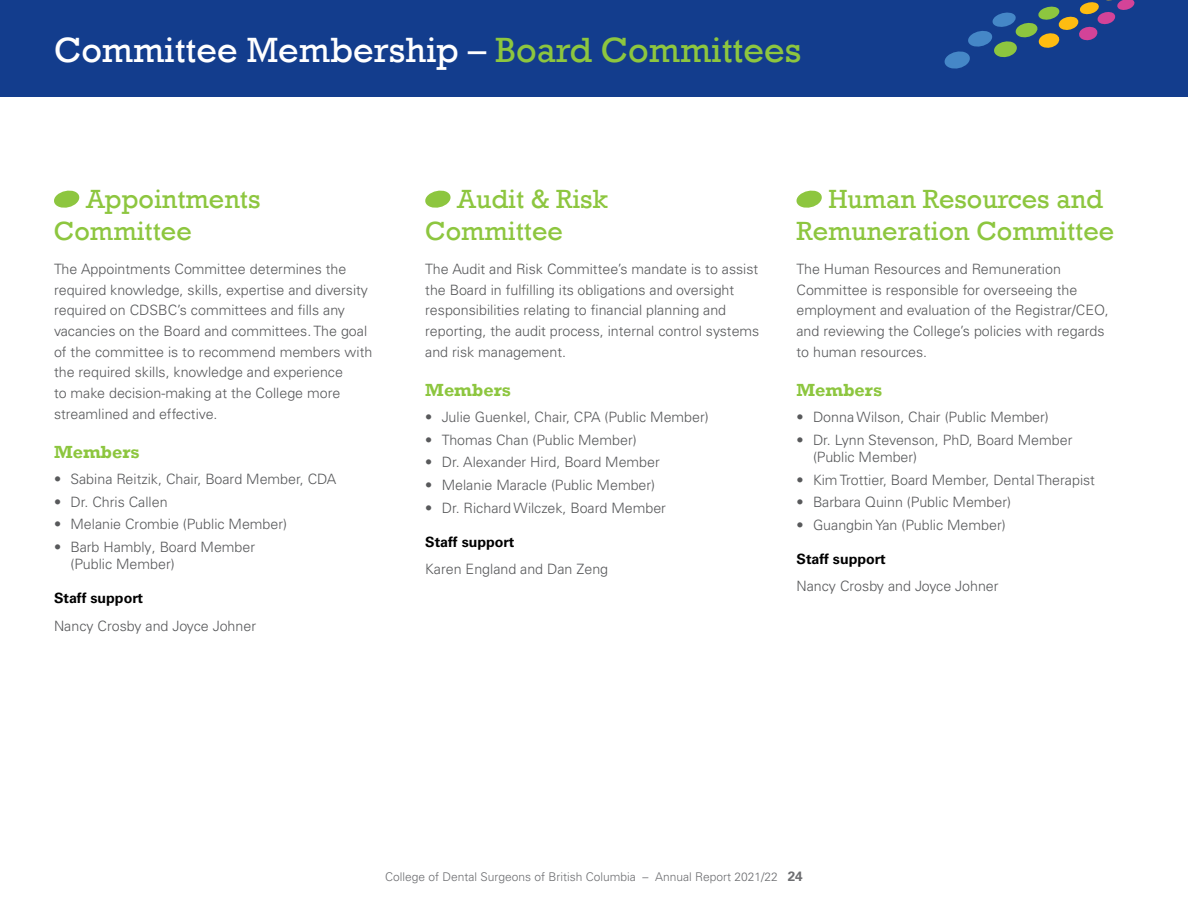
<style>
.page{position:relative;width:1188px;height:918px;background:#fff}
.page>*{position:absolute;margin:0;border:0;box-sizing:border-box;transform-origin:0 0}
.t1{font:36px "Rockwell";color:#fff}
.t2{font:27px/32.4px "Rockwell";color:#8dc63f}
.t3{font:700 18px "Rockwell";color:#8dc63f}
.t4{font:300 14.25px/20.5px "Univers LT Pro 45";color:#58595b}
.t5{font:700 14.25px "Univers LT Pro 65";color:#000}
.t6{font:300 12px "Univers LT Pro 45";color:#6d6e71}
.s1{color:#8dc63f}
.s2{font-family:"Univers LT Pro 65";font-weight:700;font-size:13.5px}
</style>
<div class="page">
<svg style="left:54px;top:190px;width:26px;height:18px"></svg>
<svg style="left:425px;top:190px;width:26px;height:18px"></svg>
<svg style="left:796px;top:190px;width:26px;height:18px"></svg>
<div style="left:0;top:0;width:1188px;height:96px;background:#133d8d"></div>
<svg style="left:944px;top:0;width:191px;height:69px"></svg>
<h1 class="t1" style="left:54px;top:29px;width:749px">Committee Membership – <span class="s1">Board Committees</span></h1>
<h2 class="t2" style="left:54px;top:183px;width:208px;text-indent:32px">Appointments<br>Committee</h2>
<p class="t4" style="left:54px;top:259px;width:320px">The Appointments Committee determines the required knowledge, skills, expertise and diversity required on CDSBC’s committees and fills any vacancies on the Board and committees. The goal of the committee is to recommend members with the required skills, knowledge and experience<br>to make decision-making at the College more streamlined and effective.</p>
<p class="t3" style="left:54px;top:441px;width:87px">Members</p>
<p class="t4" style="left:54px;top:469px;width:284px">• Sabina Reitzik, Chair, Board Member, CDA</p>
<p class="t4" style="left:54px;top:491px;width:115px">• Dr. Chris Callen</p>
<p class="t4" style="left:54px;top:514px;width:235px">• Melanie Crombie (Public Member)</p>
<p class="t4" style="left:71px;top:538px;width:186px;line-height:17.2px;text-indent:-17px">• Barb Hambly, Board Member (Public Member)</p>
<p class="t5" style="left:54px;top:590px;width:91px">Staff support</p>
<p class="t4" style="left:54px;top:615px;width:204px">Nancy Crosby and Joyce Johner</p>
<h2 class="t2" style="left:425px;top:183px;width:184px;text-indent:32px">Audit &amp; Risk<br>Committee</h2>
<p class="t4" style="left:425px;top:259px;width:336px">The Audit and Risk Committee’s mandate is to assist the Board in fulfilling its obligations and oversight responsibilities relating to financial planning and reporting, the audit process, internal control systems and risk management.</p>
<p class="t3" style="left:425px;top:379px;width:87px">Members</p>
<p class="t4" style="left:425px;top:407px;width:285px">• Julie Guenkel, Chair, CPA (Public Member)</p>
<p class="t4" style="left:425px;top:429px;width:213px">• Thomas Chan (Public Member)</p>
<p class="t4" style="left:425px;top:452px;width:236px">• Dr. Alexander Hird, Board Member</p>
<p class="t4" style="left:425px;top:475px;width:232px">• Melanie Maracle (Public Member)</p>
<p class="t4" style="left:425px;top:497px;width:242px">• Dr. Richard Wilczek, Board Member</p>
<p class="t5" style="left:425px;top:533px;width:91px">Staff support</p>
<p class="t4" style="left:425px;top:559px;width:184px">Karen England and Dan Zeng</p>
<h2 class="t2" style="left:796px;top:183px;width:319px;text-indent:32px">Human Resources and<br>Remuneration Committee</h2>
<p class="t4" style="left:796px;top:259px;width:314px">The Human Resources and Remuneration Committee is responsible for overseeing the employment and evaluation of the Registrar/CEO, and reviewing the College’s policies with regards to human resources.</p>
<p class="t3" style="left:796px;top:379px;width:87px">Members</p>
<p class="t4" style="left:796px;top:407px;width:254px">• Donna Wilson, Chair (Public Member)</p>
<p class="t4" style="left:813px;top:431px;width:261px;line-height:17.2px;text-indent:-17px">• Dr. Lynn Stevenson, PhD, Board Member (Public Member)</p>
<p class="t4" style="left:796px;top:469px;width:300px">• Kim Trottier, Board Member, Dental Therapist</p>
<p class="t4" style="left:796px;top:492px;width:216px">• Barbara Quinn (Public Member)</p>
<p class="t4" style="left:796px;top:515px;width:211px">• Guangbin Yan (Public Member)</p>
<p class="t5" style="left:796px;top:551px;width:91px">Staff support</p>
<p class="t4" style="left:796px;top:576px;width:204px">Nancy Crosby and Joyce Johner</p>
<p class="t6" style="left:385px;top:870px;width:419px">College of Dental Surgeons of British Columbia – Annual Report 2021/22 <span class="s2">24</span></p>
</div>
